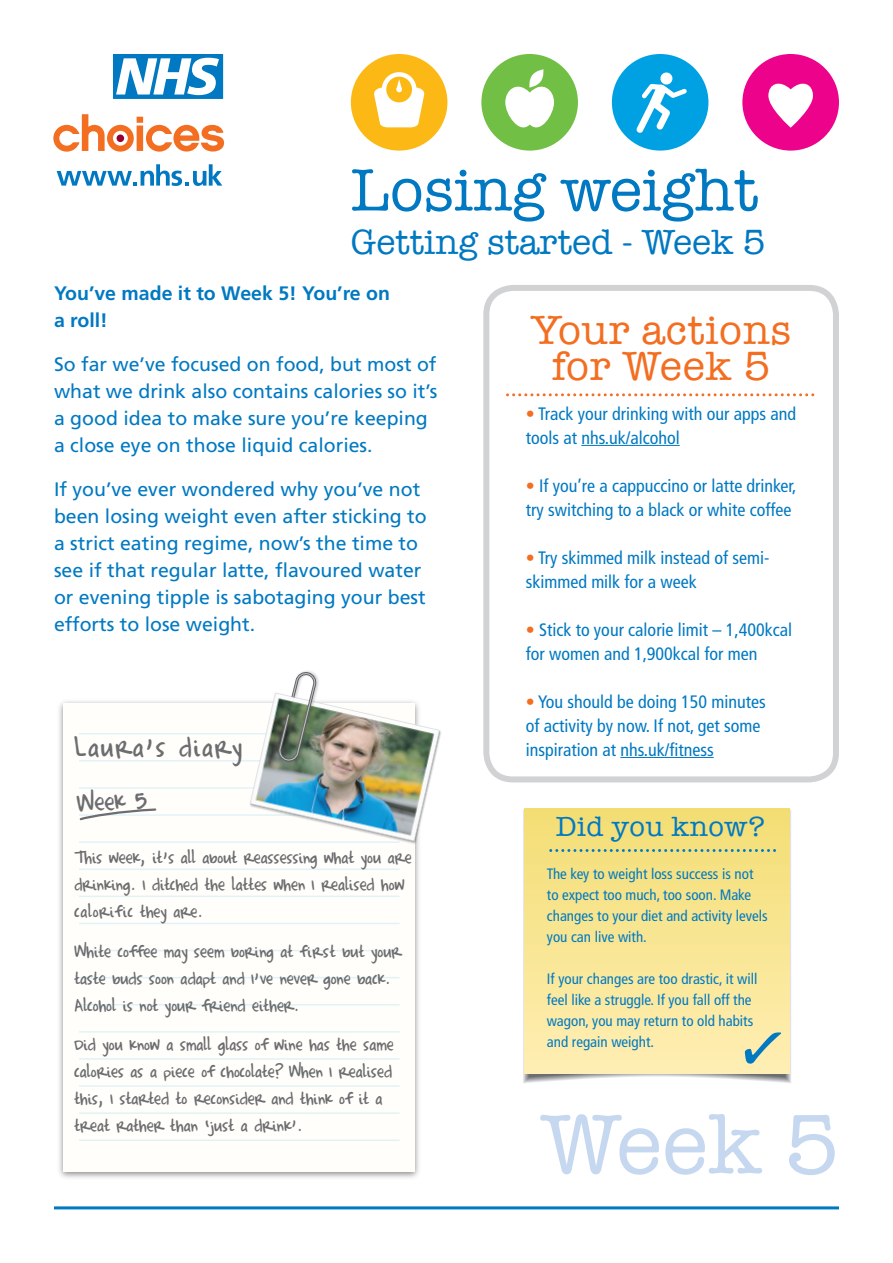
<style>
.page{position:relative;width:893px;height:1263px;background:#fff}
.page>*{position:absolute;margin:0;border:0;box-sizing:border-box;transform-origin:0 0}
.Week{font:87px "American Typewriter";color:#c6d8ef}
.t1{font:61.5px "American Typewriter";color:#0079c2}
.t2{font:42px/36px "American Typewriter";letter-spacing:.02em;color:#f36e21;text-align:center}
.t3{font:36px "American Typewriter";color:#0079c2}
.diaryTitle{font:33px "Completein Him";letter-spacing:.05em;color:#6c6d70}
.week{font:30px "Completein Him";color:#6c6d70}
.t4{font:28.5px "American Typewriter";letter-spacing:.02em;color:#0079c2}
.diaryText{font:21px/27px "Completein Him";color:#6c6d70}
.intro{font:19.5px/27px "Frutiger";color:#0079c2}
.intro-2{font:700 19.5px/27px "Frutiger";color:#0079c2}
.actions{font:condensed 18px/24px "Frutiger";color:#0079c2}
.tip{font:condensed 15px/21px "Frutiger";color:#0079c2}
.s1{color:#f36e21}
</style>
<div class="page">
<div style="left:351px;top:54px;width:96px;height:97px;background:#fcb814;border-radius:50%"></div>
<div style="left:481px;top:54px;width:97px;height:97px;background:#71bf44;border-radius:50%"></div>
<div style="left:612px;top:54px;width:96px;height:97px;background:#00a1e3;border-radius:50%"></div>
<div style="left:742px;top:54px;width:97px;height:97px;background:#ed028c;border-radius:50%"></div>
<svg style="left:384px;top:74px;width:30px;height:31px"></svg>
<div style="left:382px;top:72px;width:35px;height:35px;border:4px solid #fff;border-radius:50%"></div>
<svg style="left:505px;top:69px;width:49px;height:59px"></svg>
<svg style="left:374px;top:79px;width:51px;height:48px"></svg>
<svg style="left:636px;top:72px;width:51px;height:61px"></svg>
<svg style="left:768px;top:83px;width:45px;height:45px"></svg>
<div style="left:483px;top:285px;width:356px;height:497px;border:6px solid #d1d2d4;border-radius:27px"></div>
<div style="left:525px;top:808px;width:264px;height:266px;background:linear-gradient(to bottom,#f2dd74,#ffeeb3)"></div>
<svg style="left:745px;top:1032px;width:36px;height:32px"></svg>
<img style="left:59px;top:701px;width:360px;height:477px">
<div style="left:63px;top:704px;width:352px;height:468px;background:#fffefa"></div>
<hr style="left:79px;top:733px;width:321px;height:1px;background:#e2f3f8">
<hr style="left:79px;top:760px;width:321px;height:1px;background:#e2f3f8">
<hr style="left:79px;top:787px;width:321px;height:2px;background:#e2f3f8">
<hr style="left:79px;top:814px;width:321px;height:2px;background:#e2f3f8">
<hr style="left:79px;top:841px;width:321px;height:2px;background:#e2f3f8">
<hr style="left:79px;top:868px;width:321px;height:2px;background:#e2f3f8">
<hr style="left:79px;top:895px;width:321px;height:2px;background:#e2f3f8">
<hr style="left:79px;top:923px;width:321px;height:1px;background:#e2f3f8">
<hr style="left:79px;top:950px;width:321px;height:1px;background:#e2f3f8">
<hr style="left:79px;top:977px;width:321px;height:1px;background:#e2f3f8">
<hr style="left:79px;top:1004px;width:321px;height:1px;background:#e2f3f8">
<hr style="left:79px;top:1031px;width:321px;height:1px;background:#e2f3f8">
<hr style="left:79px;top:1058px;width:321px;height:2px;background:#e2f3f8">
<hr style="left:79px;top:1085px;width:321px;height:2px;background:#e2f3f8">
<hr style="left:79px;top:1112px;width:321px;height:2px;background:#e2f3f8">
<hr style="left:79px;top:1139px;width:321px;height:2px;background:#e2f3f8">
<img style="left:230px;top:692px;width:211px;height:167px">
<img style="left:276px;top:671px;width:46px;height:94px">
<svg style="left:278px;top:672px;width:38px;height:90px"></svg>
<svg style="left:514px;top:393px;width:300px;height:3px"></svg>
<hr style="left:54px;top:1206px;width:785px;height:3px;background:#0079c2">
<svg style="left:53px;top:114px;width:171px;height:38px"></svg>
<svg style="left:113px;top:54px;width:110px;height:45px"></svg>
<svg style="left:57px;top:164px;width:165px;height:22px"></svg>
<hr style="left:581px;top:445px;width:99px;height:1px;background:#0079c2">
<hr style="left:620px;top:757px;width:94px;height:1px;background:#0079c2">
<svg style="left:551px;top:849px;width:224px;height:3px"></svg>
<svg style="left:79px;top:808px;width:78px;height:13px"></svg>
<p class="t1" style="left:351px;top:143px;width:409px">Losing weight</p>
<p class="t3" style="left:351px;top:214px;width:416px">Getting started - Week 5</p>
<p class="intro-2" style="left:54px;top:279px;width:338px">You’ve made it to Week 5! You’re on a roll!</p>
<p class="intro" style="left:54px;top:350px;width:385px">So far we’ve focused on food, but most of what we drink also contains calories so it’s a good idea to make sure you’re keeping a close eye on those liquid calories.</p>
<p class="intro" style="left:54px;top:475px;width:374px">If you’ve ever wondered why you’ve not been losing weight even after sticking to a strict eating regime, now’s the time to see if that regular latte, flavoured water or evening tipple is sabotaging your best efforts to lose weight.</p>
<p class="t2" style="left:531px;top:310px;width:262px">Your actions for Week 5</p>
<p class="actions" style="left:526px;top:401px;width:272px"><span class="s1">•</span> Track your drinking with our apps and tools at nhs.uk/alcohol</p>
<p class="actions" style="left:526px;top:473px;width:272px"><span class="s1">•</span> If you’re a cappuccino or latte drinker, try switching to a black or white coffee</p>
<p class="actions" style="left:526px;top:545px;width:245px"><span class="s1">•</span> Try skimmed milk instead of semi&shy;skimmed milk for a week</p>
<p class="actions" style="left:526px;top:617px;width:268px"><span class="s1">•</span> Stick to your calorie limit – 1,400kcal for women and 1,900kcal for men</p>
<p class="actions" style="left:526px;top:689px;width:242px"><span class="s1">•</span> You should be doing 150 minutes of activity by now. If not, get some inspiration at nhs.uk/fitness</p>
<p class="diaryTitle" style="left:74px;top:732px;width:169px">Laura’s diary</p>
<p class="week" style="left:76px;top:789px;width:71px;rotate:-4deg">Week 5</p>
<p class="diaryText" style="left:74px;top:845px;width:339px">This week, it’s all about reassessing what you are drinking. I ditched the lattes when I realised how calorific they are.</p>
<p class="diaryText" style="left:74px;top:939px;width:329px">White coffee may seem boring at first but your taste buds soon adapt and I’ve never gone back.<br>Alcohol is not your friend either.</p>
<p class="diaryText" style="left:74px;top:1032px;width:321px">Did you know a small glass of wine has the same calories as a piece of chocolate? When I realised this, I started to reconsider and think of it a treat rather than ‘just a drink’.</p>
<p class="t4" style="left:556px;top:805px;width:211px">Did you know?</p>
<p class="tip" style="left:547px;top:863px;width:222px">The key to weight loss success is not to expect too much, too soon. Make changes to your diet and activity levels you can live with.</p>
<p class="tip" style="left:547px;top:968px;width:212px">If your changes are too drastic, it will feel like a struggle. If you fall off the wagon, you may return to old habits and regain weight.</p>
<p class="Week" style="left:541px;top:1078px;width:300px">Week 5</p>
</div>
